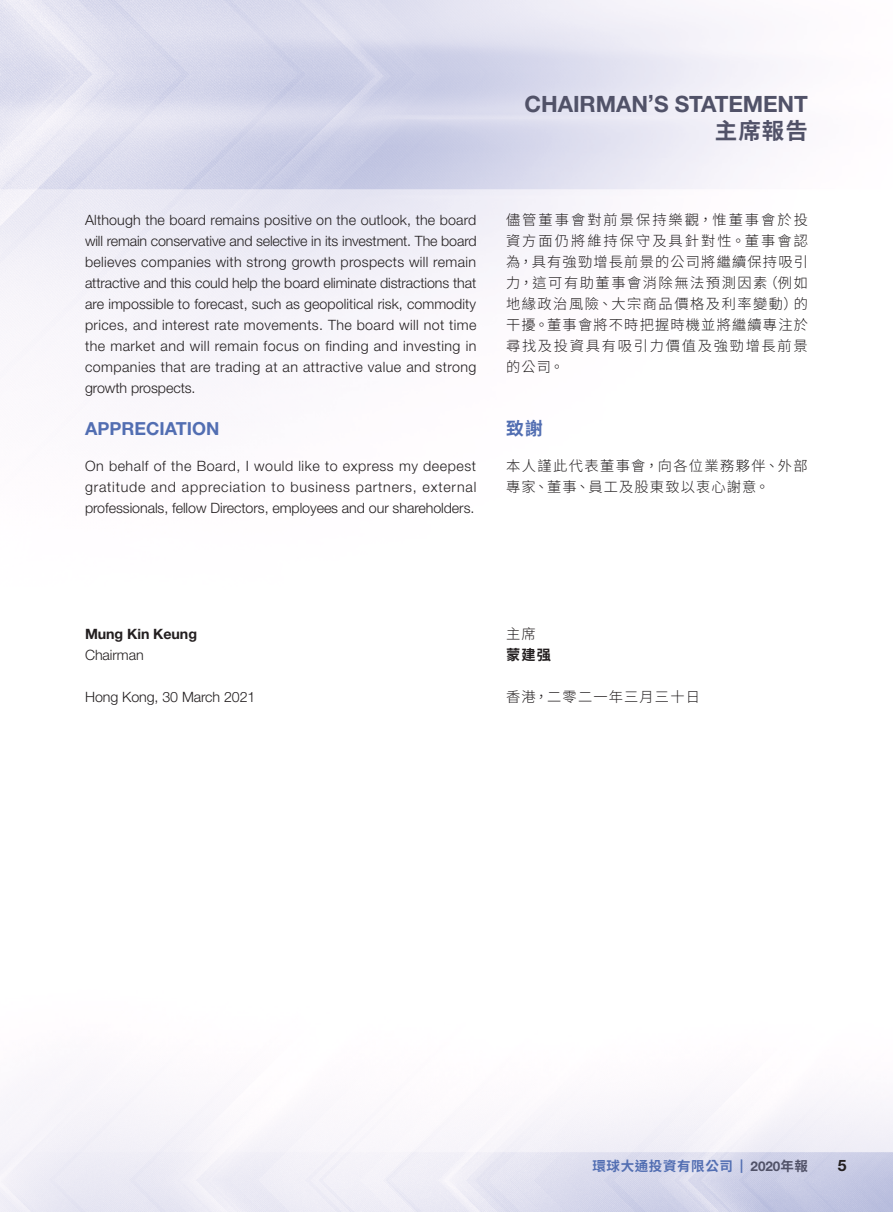
<style>
.page{position:relative;width:893px;height:1212px;background:#fff}
.page>*{position:absolute;margin:0;border:0;box-sizing:border-box;transform-origin:0 0}
.t1{font:700 22.5px "Helvetica Neue LT Std";letter-spacing:-.005em;color:#515268}
.t2{font:700 22.5px "Source Han Sans TC";color:#515268}
.Heading_1{font:700 18px "Helvetica Neue LT Std";color:#526eb2}
.C_Heading_1{font:700 18px "Source Han Sans TC";color:#526eb2}
.t3{font:700 15.75px "Helvetica Neue LT Std";color:#231f20}
.Body_Text{font:300 14.25px/21px "Helvetica Neue LT Std";letter-spacing:-.005em;color:#231f20;text-align:justify}
.C_Body_Text{font:300 14.25px/21px "Source Han Sans TC";letter-spacing:.08em;color:#231f20;text-align:justify}
.C_Body_Text-2{font:300 14.25px/21px "Source Han Sans TC";letter-spacing:.1em;color:#231f20}
.Body_Text-2{font:700 14.25px "Helvetica Neue LT Std";letter-spacing:-.005em;color:#231f20}
.C_Body_Text-3{font:700 14.25px "Source Han Sans TC";color:#231f20}
.t4{font:700 13.5px "Source Han Sans TC";letter-spacing:.045em;color:#526eb2}
.s1{font-family:"Helvetica Neue LT Std"}
.s2{font-family:"Helvetica Neue LT Std";color:#515268}
.s3{color:#515268}
</style>
<div class="page">
<img style="left:0;top:0;width:893px;height:1212px">
<p class="Body_Text" style="left:85px;top:209px;width:393px">Although the board remains positive on the outlook, the board will remain conservative and selective in its investment. The board believes companies with strong growth prospects will remain attractive and this could help the board eliminate distractions that are impossible to forecast, such as geopolitical risk, commodity prices, and interest rate movements. The board will not time the market and will remain focus on finding and investing in companies that are trading at an attractive value and strong growth prospects.</p>
<p class="Heading_1" style="left:85px;top:418px;width:136px">APPRECIATION</p>
<p class="Body_Text" style="left:85px;top:455px;width:393px">On behalf of the Board, I would like to express my deepest gratitude and appreciation to business partners, external professionals, fellow Directors, employees and our shareholders.</p>
<h1 class="t1" style="left:525px;top:90px;width:285px">CHAIRMAN’S STATEMENT</h1>
<h1 class="t2" style="left:715px;top:118px;width:95px">主席報告</h1>
<p class="C_Body_Text" style="left:506px;top:210px;width:303px">儘管董事會對前景保持樂觀，惟董事會於投資方面仍將維持保守及具針對性。董事會認為，具有強勁增長前景的公司將繼續保持吸引力，這可有助董事會消除無法預測因素（例如地緣政治風險、大宗商品價格及利率變動）的干擾。董事會將不時把握時機並將繼續專注於尋找及投資具有吸引力價值及強勁增長前景的公司。</p>
<p class="C_Heading_1" style="left:506px;top:418px;width:38px">致謝</p>
<p class="C_Body_Text-2" style="left:506px;top:456px;width:303px">本人謹此代表董事會，向各位業務夥伴、外部專家、董事、員工及股東致以衷心謝意。</p>
<p class="Body_Text-2" style="left:85px;top:625px;width:114px">Mung Kin Keung</p>
<p class="Body_Text" style="left:85px;top:644px;width:60px">Chairman</p>
<p class="Body_Text" style="left:85px;top:686px;width:172px">Hong Kong, 30 March 2021</p>
<p class="C_Body_Text" style="left:506px;top:624px;width:31px">主席</p>
<p class="C_Body_Text-3" style="left:506px;top:647px;width:47px">蒙建强</p>
<p class="C_Body_Text" style="left:506px;top:687px;width:195px">香港，二零二一年三月三十日</p>
<p class="t4" style="left:592px;top:1158px;width:217px">環球大通投資有限公司 <span class="s1">|</span> <span class="s2">2020</span><span class="s3">年報</span></p>
<p class="t3" style="left:838px;top:1156px;width:10px">5</p>
</div>
